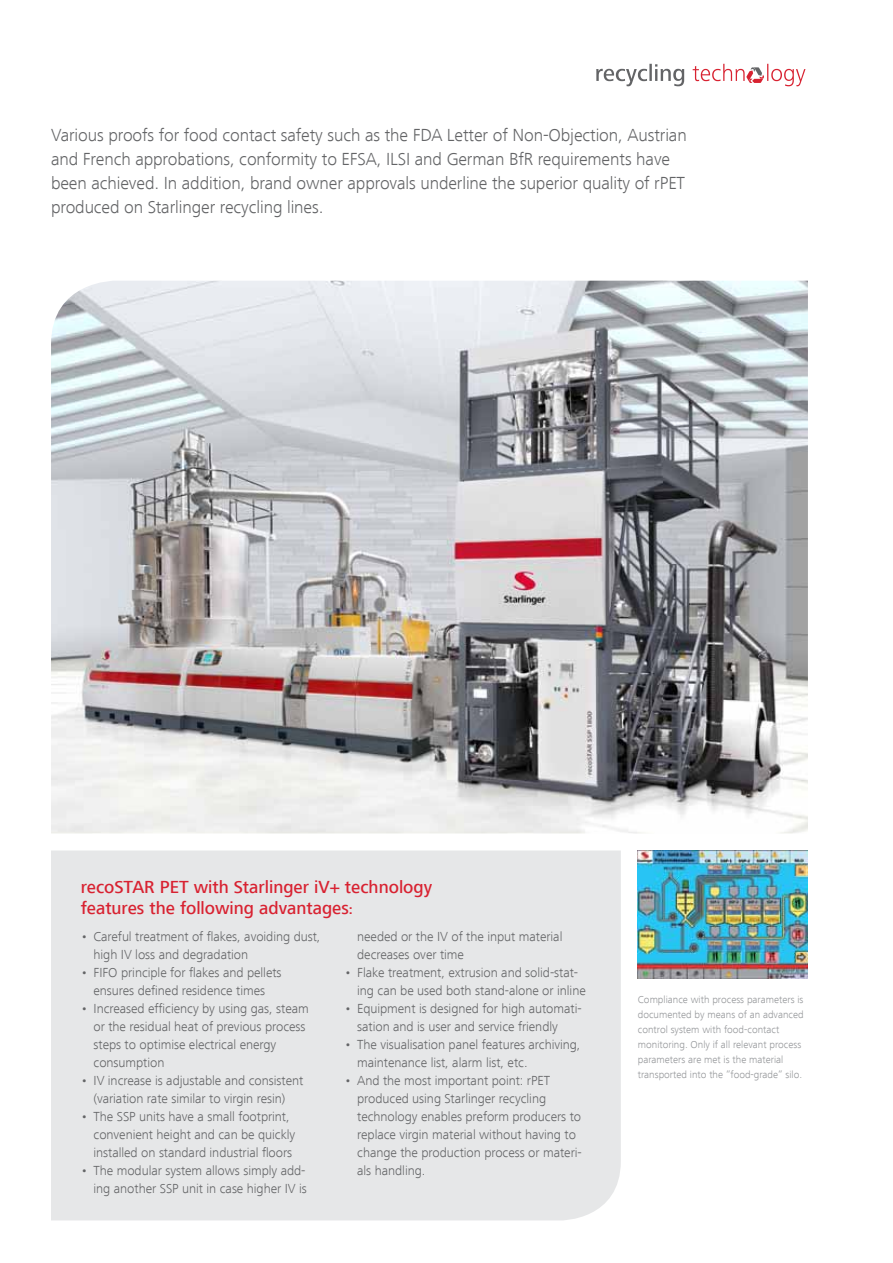
<style>
.page{position:relative;width:893px;height:1263px;background:#fff}
.page>*{position:absolute;margin:0;border:0;box-sizing:border-box;transform-origin:0 0}
.t1{font:300 18px/24px "Frutiger Next LT";letter-spacing:-.005em;color:#636466}
.t2{font:500 18px/21px "Frutiger Next LT";color:#d82231}
.t3{font:300 13.5px/18px "Frutiger Next LT";letter-spacing:-.005em;color:#636466}
.t4{font:300 10.5px/15px "Frutiger Next LT";color:#939598}
.s1{font-weight:700;font-size:13.5px}
</style>
<div class="page">
<div style="left:51px;top:850px;width:570px;height:370px;background:#e6e7e8"></div>
<img style="left:638px;top:850px;width:170px;height:128px">
<img style="left:51px;top:281px;width:757px;height:552px">
<svg style="left:596px;top:64px;width:88px;height:22px"></svg>
<svg style="left:693px;top:64px;width:112px;height:22px"></svg>
<p class="t1" style="left:51px;top:123px;width:637px">Various proofs for food contact safety such as the FDA Letter of Non-Objection, Austrian and French approbations, conformity to EFSA, ILSI and German BfR requirements have been achieved. In addition, brand owner approvals underline the superior quality of rPET produced on Starlinger recycling lines.</p>
<h1 class="t2" style="left:81px;top:877px;width:353px">recoSTAR PET with Starlinger iV+ technology features the following advantages<span class="s1">:</span></h1>
<p class="t3" style="left:94px;top:927px;width:228px;text-indent:-13px">• Careful treatment of flakes, avoiding dust, high IV loss and degradation</p>
<p class="t3" style="left:81px;top:963px;width:202px;text-align:center">• FIFO principle for flakes and pellets ensures defined residence times</p>
<p class="t3" style="left:94px;top:999px;width:217px;text-indent:-13px">• Increased efficiency by using gas, steam or the residual heat of previous process steps to optimise electrical energy consumption</p>
<p class="t3" style="left:81px;top:1071px;width:224px;text-align:center">• IV increase is adjustable and consistent (variation rate similar to virgin resin)</p>
<p class="t3" style="left:94px;top:1107px;width:203px;text-indent:-13px">• The SSP units have a small footprint, convenient height and can be quickly installed on standard industrial floors</p>
<p class="t3" style="left:81px;top:1161px;width:228px;text-align:right">• The modular system allows simply add&shy;ing another SSP unit in case higher IV is</p>
<p class="t3" style="left:357px;top:927px;width:207px">needed or the IV of the input material decreases over time</p>
<p class="t3" style="left:357px;top:963px;width:230px;text-indent:-13px">• Flake treatment, extrusion and solid-stat&shy;ing can be used both stand-alone or inline</p>
<p class="t3" style="left:357px;top:999px;width:226px;text-indent:-13px">• Equipment is designed for high automati&shy;sation and is user and service friendly</p>
<p class="t3" style="left:357px;top:1035px;width:225px;text-indent:-13px">• The visualisation panel features archiving, maintenance list, alarm list, etc.</p>
<p class="t3" style="left:357px;top:1071px;width:226px;text-indent:-13px">• And the most important point: rPET produced using Starlinger recycling technology enables preform producers to replace virgin material without having to change the production process or materi&shy;als handling.</p>
<p class="t4" style="left:638px;top:992px;width:167px">Compliance with process parameters is documented by means of an advanced control system with food-contact monitoring. Only if all relevant process parameters are met is the material transported into the ”food-grade” silo.</p>
</div>
